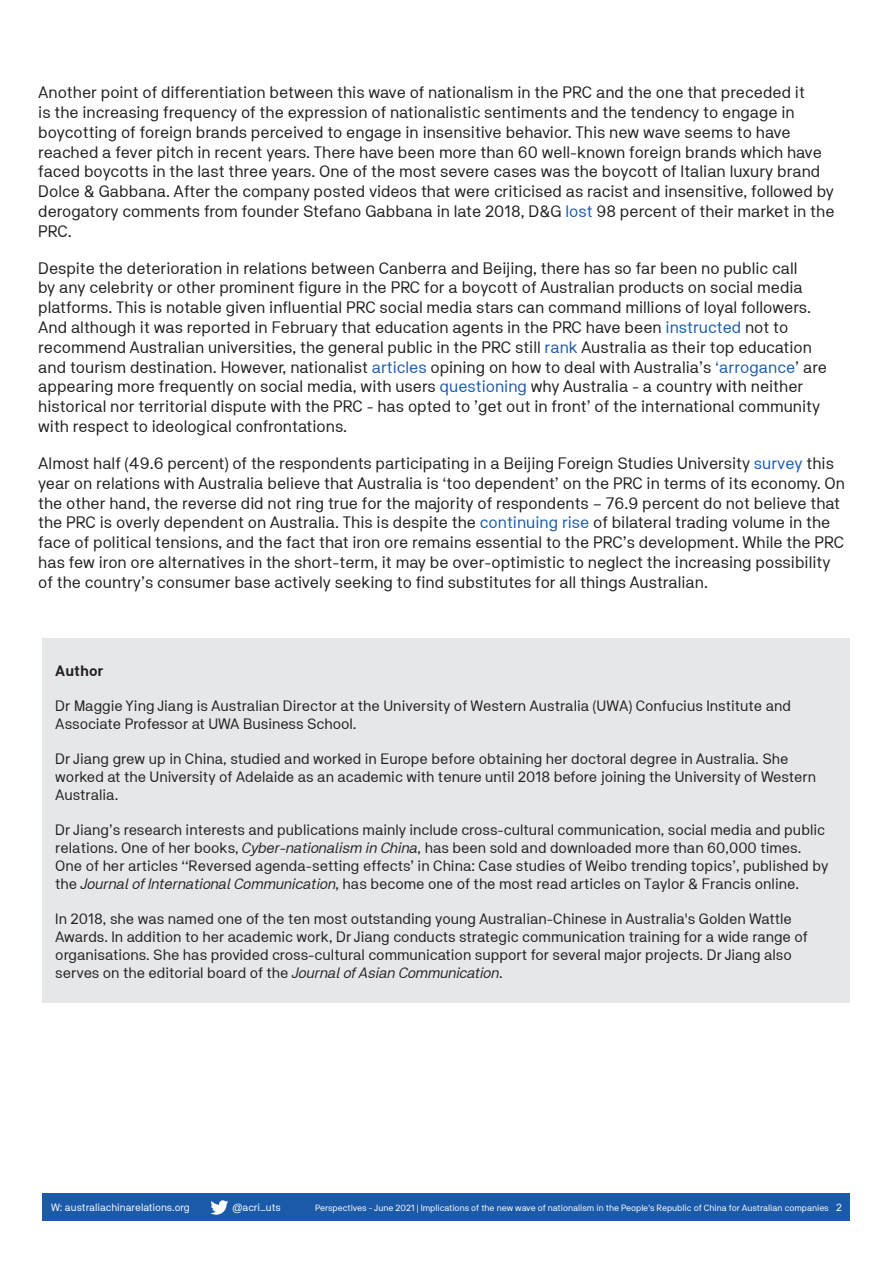
<style>
.page{position:relative;width:893px;height:1263px;background:#fff}
.page>*{position:absolute;margin:0;border:0;box-sizing:border-box;transform-origin:0 0}
.Body_Copy{font:16.5px/19.8px "NB Akademie Std";color:#231f20}
.Body_Copy-2{font:15px/18px "NB Akademie Std";color:#231f20}
.Body_Copy-3{font:700 15px "NB Akademie Std";color:#231f20}
.t1{font:10.5px "NB Akademie Std";color:#fff}
.t2{font:9px "NB Akademie Std";color:#fff}
.s1{color:#1b5aa9}
.s2{font-style:italic}
.s3{font-style:inherit}
.s4{font-size:10.5px}
</style>
<div class="page">
<div style="left:43px;top:1193px;width:807px;height:27px;background:#1b5aa9"></div>
<svg style="left:210px;top:1200px;width:18px;height:15px"></svg>
<div style="left:43px;top:638px;width:807px;height:365px;background:#e6e7e9"></div>
<p class="Body_Copy" style="left:38px;top:82px;width:798px">Another point of differentiation between this wave of nationalism in the PRC and the one that preceded it<br>is the increasing frequency of the expression of nationalistic sentiments and the tendency to engage in boycotting of foreign brands perceived to engage in insensitive behavior. This new wave seems to have reached a fever pitch in recent years. There have been more than 60 well-known foreign brands which have faced boycotts in the last three years. One of the most severe cases was the boycott of Italian luxury brand Dolce &amp; Gabbana. After the company posted videos that were criticised as racist and insensitive, followed by derogatory comments from founder Stefano Gabbana in late 2018, D&amp;G <span class="s1">lost</span> 98 percent of their market in the PRC.</p>
<p class="Body_Copy" style="left:38px;top:258px;width:790px">Despite the deterioration in relations between Canberra and Beijing, there has so far been no public call<br>by any celebrity or other prominent figure in the PRC for a boycott of Australian products on social media platforms. This is notable given influential PRC social media stars can command millions of loyal followers.<br>And although it was reported in February that education agents in the PRC have been <span class="s1">instructed</span> not to recommend Australian universities, the general public in the PRC still <span class="s1">rank</span> Australia as their top education and tourism destination. However, nationalist <span class="s1">articles</span> opining on how to deal with Australia’s <span class="s1">‘arrogance</span>’ are appearing more frequently on social media, with users <span class="s1">questioning</span> why Australia - a country with neither historical nor territorial dispute with the PRC - has opted to ’get out in front’ of the international community with respect to ideological confrontations.</p>
<p class="Body_Copy" style="left:38px;top:453px;width:808px">Almost half (49.6 percent) of the respondents participating in a Beijing Foreign Studies University <span class="s1">survey</span> this year on relations with Australia believe that Australia is ‘too dependent’ on the PRC in terms of its economy. On the other hand, the reverse did not ring true for the majority of respondents – 76.9 percent do not believe that the PRC is overly dependent on Australia. This is despite the <span class="s1">continuing rise</span> of bilateral trading volume in the face of political tensions, and the fact that iron ore remains essential to the PRC’s development. While the PRC has few iron ore alternatives in the short-term, it may be over-optimistic to neglect the increasing possibility of the country’s consumer base actively seeking to find substitutes for all things Australian.</p>
<p class="Body_Copy-3" style="left:55px;top:662px;width:50px">Author</p>
<p class="Body_Copy-2" style="left:55px;top:696px;width:737px">Dr Maggie Ying Jiang is Australian Director at the University of Western Australia (UWA) Confucius Institute and<br>Associate Professor at UWA Business School.</p>
<p class="Body_Copy-2" style="left:55px;top:749px;width:762px">Dr Jiang grew up in China, studied and worked in Europe before obtaining her doctoral degree in Australia. She worked at the University of Adelaide as an academic with tenure until 2018 before joining the University of Western<br>Australia.</p>
<p class="Body_Copy-2" style="left:55px;top:820px;width:775px">Dr Jiang’s research interests and publications mainly include cross-cultural communication, social media and public relations. One of her books, <span class="s2">Cyber-nationalism in China</span>, has been sold and downloaded more than 60,000 times.<br>One of her articles <span class="s3">‘‘</span>Reversed agenda-setting effects<span class="s3">’</span> in China: Case studies of Weibo trending topics<span class="s3">’</span>, published by the <span class="s2">Journal of International Communication</span>, has become one of the most read articles on Taylor &amp; Francis online.</p>
<p class="Body_Copy-2" style="left:55px;top:909px;width:754px">In 2018, she was named one of the ten most outstanding young Australian-Chinese in Australia's Golden Wattle Awards. In addition to her academic work, Dr Jiang conducts strategic communication training for a wide range of organisations. She has provided cross-cultural communication support for several major projects. Dr Jiang also serves on the editorial board of the <span class="s2">Journal of Asian Communication</span>.</p>
<p class="t1" style="left:51px;top:1201px;width:140px">W: australiachinarelations.org</p>
<p class="t1" style="left:233px;top:1201px;width:50px">@acri_uts</p>
<p class="t2" style="left:315px;top:1202px;width:528px">Perspectives - June 2021 | Implications of the new wave of nationalism in the People's Republic of China for Australian companies <span class="s4">2</span></p>
</div>
